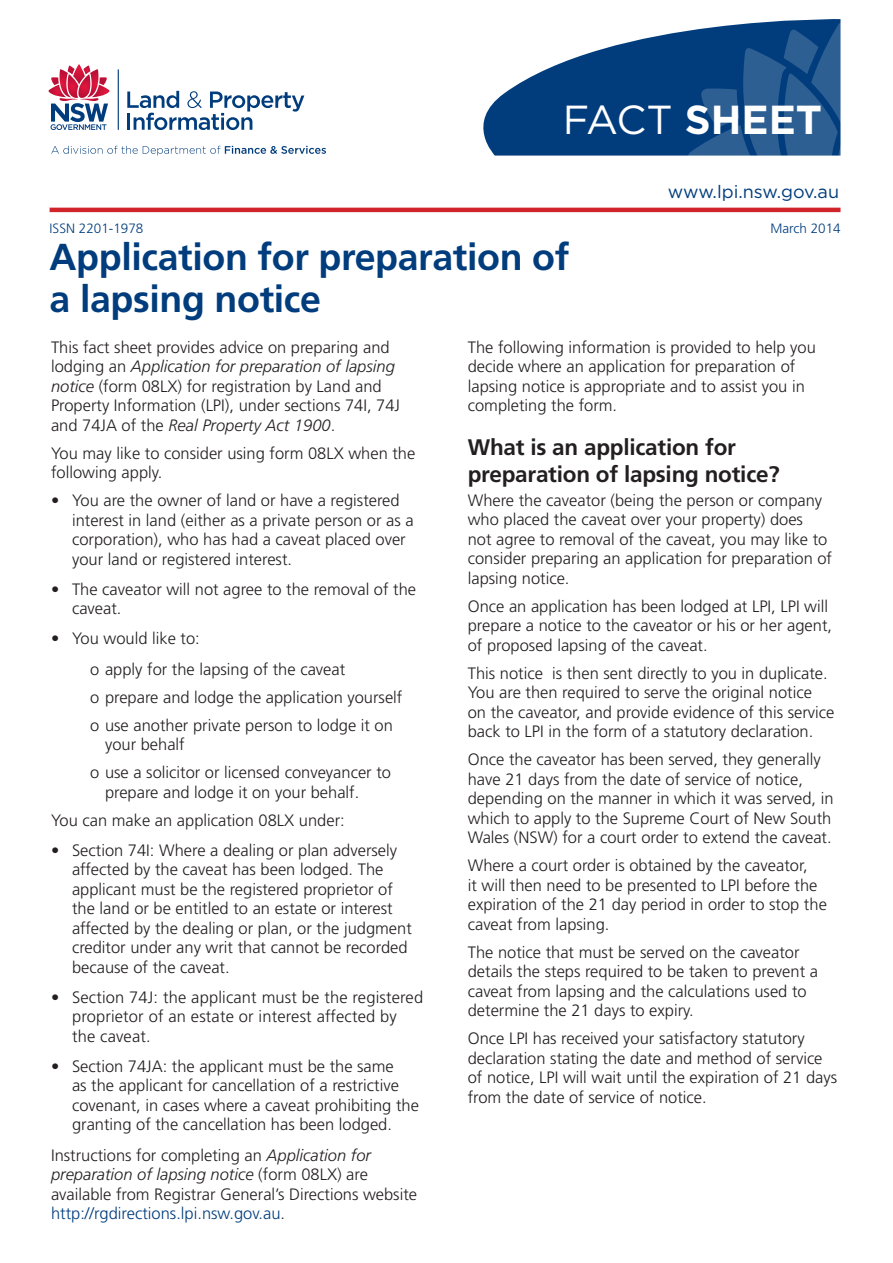
<style>
.page{position:relative;width:893px;height:1263px;background:#fff}
.page>*{position:absolute;margin:0;border:0;box-sizing:border-box;transform-origin:0 0}
.t1{font:700 40.5px "Gotham";color:#fff}
.t2{font:700 37.5px/42px "Frutiger";letter-spacing:-.01em;color:#013d7d}
.Heading-H1{font:700 22.5px/27px "Frutiger";letter-spacing:-.01em;color:#231f20}
.t3{font:18px "Gotham";color:#013d7d}
.Body-B1{font:300 16.5px/19.5px "Frutiger";color:#231f20}
.Body-Bullets-B2{font:300 16.5px/19.5px "Frutiger";color:#231f20}
.Body-Indent_Bullets{font:300 16.5px/19.5px "Frutiger";color:#231f20}
.Body-B1-2{font:300 13.5px "Frutiger";color:#013d7d}
.s1{font-weight:400}
.s2{font-style:italic}
.s3{color:#013d7d}
</style>
<div class="page">
<hr style="left:50px;top:208px;width:790px;height:4px;background:#d1232a">
<hr style="left:118px;top:69px;width:1px;height:61px;background:#013d7d">
<svg style="left:127px;top:91px;width:177px;height:39px"></svg>
<svg style="left:48px;top:64px;width:62px;height:66px"></svg>
<svg style="left:51px;top:146px;width:275px;height:9px"></svg>
<svg style="left:483px;top:19px;width:357px;height:137px;fill:#013d7d"></svg>
<svg style="left:688px;top:23px;width:153px;height:133px"></svg>
<h1 class="t1" style="left:563px;top:93px;width:261px"><span class="s1">FACT</span> SHEET</h1>
<p class="t3" style="left:668px;top:180px;width:173px">www.lpi.nsw.gov.au</p>
<p class="Body-B1-2" style="left:50px;top:220px;width:95px">ISSN 2201-1978</p>
<p class="Body-B1-2" style="left:770px;top:220px;width:72px">March 2014</p>
<h2 class="t2" style="left:50px;top:236px;width:521px">Application for preparation of a lapsing notice</h2>
<p class="Body-B1" style="left:51px;top:337px;width:351px">This fact sheet provides advice on preparing and lodging an <span class="s2">Application for preparation of lapsing notice</span> (form 08LX) for registration by Land and Property Information (LPI), under sections 74I, 74J and 74JA of the <span class="s2">Real Property Act 1900</span>.</p>
<p class="Body-B1" style="left:51px;top:443px;width:366px">You may like to consider using form 08LX when the following apply.</p>
<p class="Body-Bullets-B2" style="left:72px;top:491px;width:343px;text-indent:-21px">• You are the owner of land or have a registered interest in land (either as a private person or as a corporation), who has had a caveat placed over your land or registered interest.</p>
<p class="Body-Bullets-B2" style="left:72px;top:579px;width:346px;text-indent:-21px">• The caveator will not agree to the removal of the caveat.</p>
<p class="Body-Bullets-B2" style="left:51px;top:629px;width:150px">• You would like to:</p>
<p class="Body-Indent_Bullets" style="left:90px;top:659px;width:257px">o apply for the lapsing of the caveat</p>
<p class="Body-Indent_Bullets" style="left:90px;top:687px;width:314px">o prepare and lodge the application yourself</p>
<p class="Body-Indent_Bullets" style="left:105px;top:715px;width:289px;text-indent:-15px">o use another private person to lodge it on your behalf</p>
<p class="Body-Indent_Bullets" style="left:105px;top:763px;width:288px;text-indent:-15px">o use a solicitor or licensed conveyancer to prepare and lodge it on your behalf.</p>
<p class="Body-Bullets-B2" style="left:51px;top:810px;width:295px">You can make an application 08LX under:</p>
<p class="Body-Bullets-B2" style="left:72px;top:840px;width:341px;text-indent:-21px">• Section 74I: Where a dealing or plan adversely affected by the caveat has been lodged. The applicant must be the registered proprietor of the land or be entitled to an estate or interest affected by the dealing or plan, or the judgment creditor under any writ that cannot be recorded because of the caveat.</p>
<p class="Body-Bullets-B2" style="left:72px;top:988px;width:353px;text-indent:-21px">• Section 74J: the applicant must be the registered proprietor of an estate or interest affected by the caveat.</p>
<p class="Body-Bullets-B2" style="left:72px;top:1057px;width:348px;text-indent:-21px">• Section 74JA: the applicant must be the same<br>as the applicant for cancellation of a restrictive covenant, in cases where a caveat prohibiting the granting of the cancellation has been lodged.</p>
<p class="Body-B1" style="left:51px;top:1145px;width:368px">Instructions for completing an <span class="s2">Application for preparation of lapsing notice</span> (form 08LX) are available from Registrar General’s Directions website <span class="s3">http://rgdirections.lpi.nsw.gov.au</span>.</p>
<p class="Body-B1" style="left:468px;top:337px;width:350px">The following information is provided to help you decide where an application for preparation of lapsing notice is appropriate and to assist you in completing the form.</p>
<p class="Heading-H1" style="left:468px;top:434px;width:313px">What is an application for preparation of lapsing notice?</p>
<p class="Body-B1" style="left:468px;top:491px;width:366px">Where the caveator (being the person or company who placed the caveat over your property) does<br>not agree to removal of the caveat, you may like to consider preparing an application for preparation of lapsing notice.</p>
<p class="Body-B1" style="left:468px;top:597px;width:366px">Once an application has been lodged at LPI, LPI will prepare a notice to the caveator or his or her agent, of proposed lapsing of the caveat.</p>
<p class="Body-B1" style="left:468px;top:664px;width:368px">This notice is then sent directly to you in duplicate.<br>You are then required to serve the original notice<br>on the caveator, and provide evidence of this service back to LPI in the form of a statutory declaration.</p>
<p class="Body-B1" style="left:468px;top:750px;width:367px">Once the caveator has been served, they generally have 21 days from the date of service of notice, depending on the manner in which it was served, in which to apply to the Supreme Court of New South Wales (NSW) for a court order to extend the caveat.</p>
<p class="Body-B1" style="left:468px;top:856px;width:361px">Where a court order is obtained by the caveator,<br>it will then need to be presented to LPI before the expiration of the 21 day period in order to stop the caveat from lapsing.</p>
<p class="Body-B1" style="left:468px;top:943px;width:352px">The notice that must be served on the caveator details the steps required to be taken to prevent a caveat from lapsing and the calculations used to determine the 21 days to expiry.</p>
<p class="Body-B1" style="left:468px;top:1029px;width:371px">Once LPI has received your satisfactory statutory declaration stating the date and method of service of notice, LPI will wait until the expiration of 21 days from the date of service of notice.</p>
</div>
